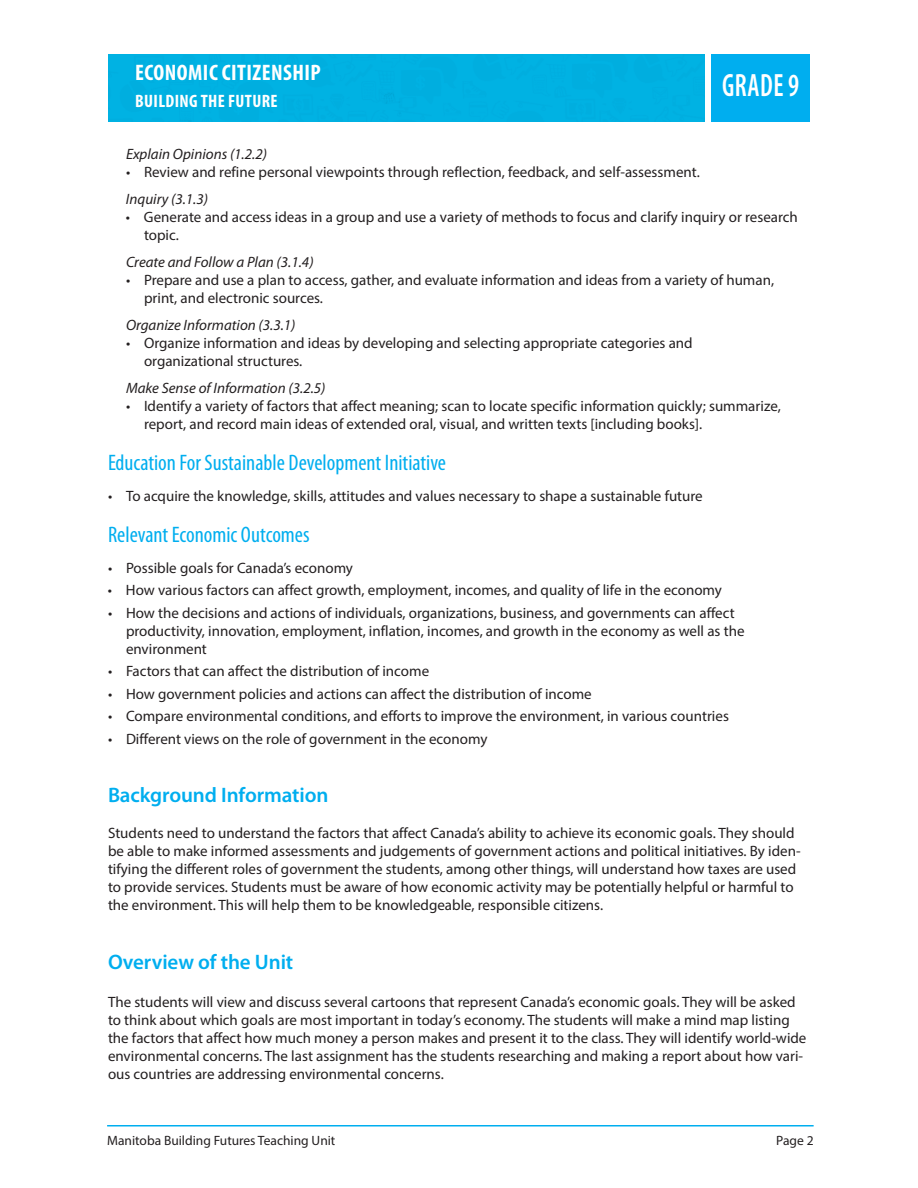
<style>
.page{position:relative;width:918px;height:1188px;background:#fff}
.page>*{position:absolute;margin:0;border:0;box-sizing:border-box;transform-origin:0 0}
.t1{font:600 condensed 32.4px "Myriad Pro";letter-spacing:.02em;color:#fff;scale:.83 1}
.t2{font:condensed 22.5px "Myriad Pro";color:#00aeef}
.t3{font:700 condensed 22.5px "Myriad Pro";letter-spacing:.02em;color:#fff}
.t4{font:600 21px "Myriad Pro";letter-spacing:-.005em;color:#00aeef}
.t5{font:700 condensed 18px "Myriad Pro";letter-spacing:.02em;color:#fff}
.t6{font:15px/18px "Myriad Pro";color:#231f20}
.t7{font:italic 15px "Myriad Pro";color:#231f20}
.t8{font:13.5px "Myriad Pro";color:#231f20}
</style>
<div class="page">
<hr style="left:107px;top:1125px;width:707px;height:1px;background:#00aeef">
<div style="left:711px;top:54px;width:99px;height:67px;background:#00aeef"></div>
<div style="left:108px;top:54px;width:597px;height:67px;background:#00b1e3"></div>
<h2 class="t3" style="left:135px;top:65px;width:187px">ECONOMIC CITIZENSHIP</h2>
<p class="t5" style="left:135px;top:95px;width:144px">BUILDING THE FUTURE</p>
<h1 class="t1" style="left:722px;top:73px;width:94px">GRADE 9</h1>
<p class="t7" style="left:126px;top:148px;width:143px">Explain Opinions (1.2.2)</p>
<p class="t6" style="left:126px;top:164px;width:575px">• Review and refine personal viewpoints through reflection, feedback, and self-assessment.</p>
<p class="t7" style="left:126px;top:193px;width:84px">Inquiry (3.1.3)</p>
<p class="t6" style="left:144px;top:209px;width:655px;text-indent:-18px">• Generate and access ideas in a group and use a variety of methods to focus and clarify inquiry or research topic.</p>
<p class="t7" style="left:126px;top:256px;width:189px">Create and Follow a Plan (3.1.4)</p>
<p class="t6" style="left:144px;top:272px;width:632px;text-indent:-18px">• Prepare and use a plan to access, gather, and evaluate information and ideas from a variety of human, print, and electronic sources.</p>
<p class="t7" style="left:126px;top:319px;width:171px">Organize Information (3.3.1)</p>
<p class="t6" style="left:144px;top:335px;width:550px;text-indent:-18px">• Organize information and ideas by developing and selecting appropriate categories and organizational structures.</p>
<p class="t7" style="left:126px;top:382px;width:201px">Make Sense of Information (3.2.5)</p>
<p class="t6" style="left:144px;top:398px;width:638px;text-indent:-18px">• Identify a variety of factors that affect meaning; scan to locate specific information quickly; summarize, report, and record main ideas of extended oral, visual, and written texts [including books].</p>
<h2 class="t2" style="left:108px;top:455px;width:340px">Education For Sustainable Development Initiative</h2>
<p class="t6" style="left:108px;top:488px;width:596px">• To acquire the knowledge, skills, attitudes and values necessary to shape a sustainable future</p>
<h2 class="t2" style="left:108px;top:527px;width:203px">Relevant Economic Outcomes</h2>
<p class="t6" style="left:108px;top:560px;width:247px">• Possible goals for Canada’s economy</p>
<p class="t6" style="left:108px;top:582px;width:616px">• How various factors can affect growth, employment, incomes, and quality of life in the economy</p>
<p class="t6" style="left:126px;top:605px;width:620px;text-indent:-18px">• How the decisions and actions of individuals, organizations, business, and governments can affect productivity, innovation, employment, inflation, incomes, and growth in the economy as well as the environment</p>
<p class="t6" style="left:108px;top:663px;width:323px">• Factors that can affect the distribution of income</p>
<p class="t6" style="left:108px;top:686px;width:485px">• How government policies and actions can affect the distribution of income</p>
<p class="t6" style="left:108px;top:708px;width:622px">• Compare environmental conditions, and efforts to improve the environment, in various countries</p>
<p class="t6" style="left:108px;top:731px;width:381px">• Different views on the role of government in the economy</p>
<h3 class="t4" style="left:108px;top:787px;width:222px">Background Information</h3>
<p class="t6" style="left:108px;top:825px;width:694px">Students need to understand the factors that affect Canada’s ability to achieve its economic goals. They should be able to make informed assessments and judgements of government actions and political initiatives. By iden&shy;tifying the different roles of government the students, among other things, will understand how taxes are used to provide services. Students must be aware of how economic activity may be potentially helpful or harmful to the environment. This will help them to be knowledgeable, responsible citizens.</p>
<h3 class="t4" style="left:108px;top:954px;width:187px">Overview of the Unit</h3>
<p class="t6" style="left:108px;top:995px;width:700px">The students will view and discuss several cartoons that represent Canada’s economic goals. They will be asked to think about which goals are most important in today’s economy. The students will make a mind map listing the factors that affect how much money a person makes and present it to the class. They will identify world-wide environmental concerns. The last assignment has the students researching and making a report about how vari&shy;ous countries are addressing environmental concerns.</p>
<p class="t8" style="left:107px;top:1135px;width:230px">Manitoba Building Futures Teaching Unit</p>
<p class="t8" style="left:776px;top:1135px;width:39px">Page 2</p>
</div>
